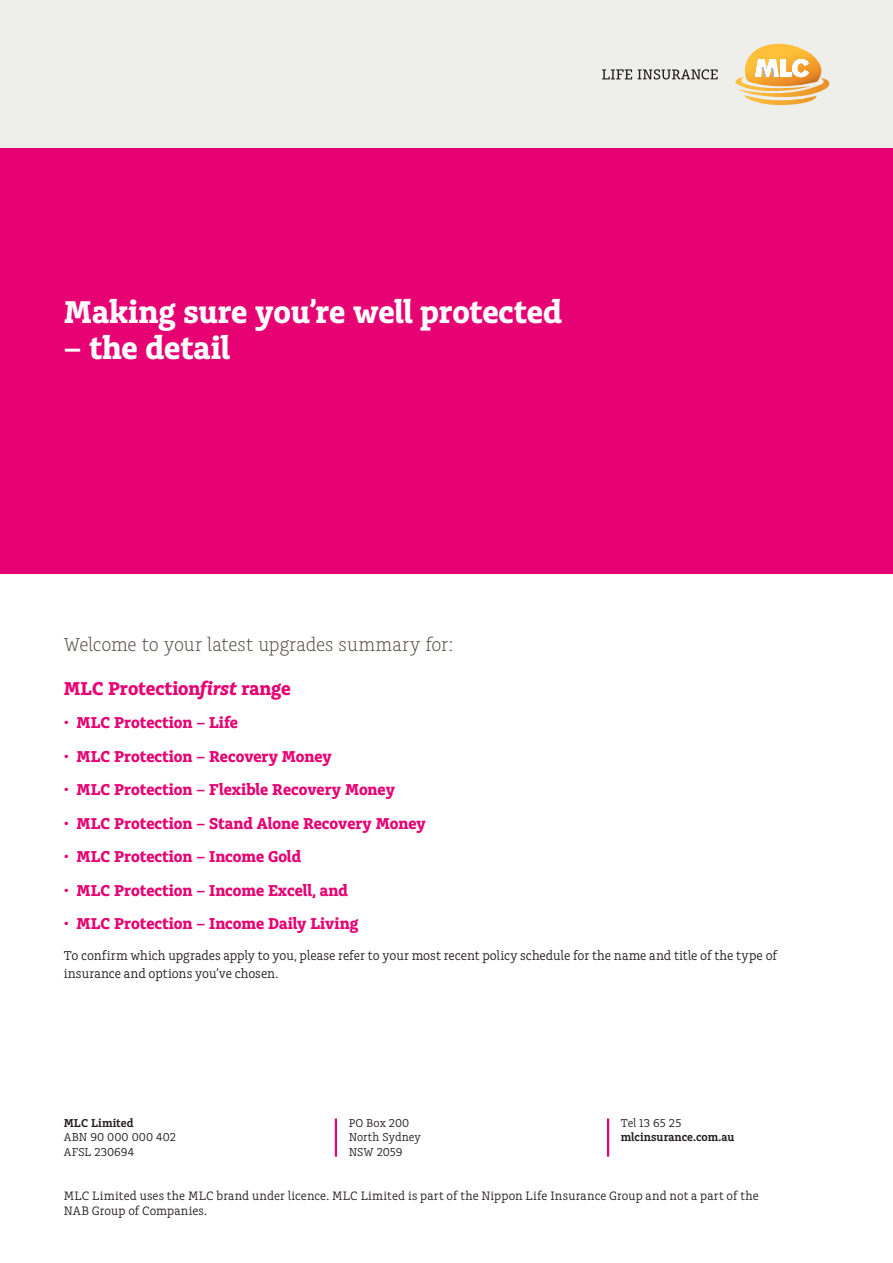
<style>
.page{position:relative;width:893px;height:1263px;background:#fff}
.page>*{position:absolute;margin:0;border:0;box-sizing:border-box;transform-origin:0 0}
.t1{font:700 33px "Charlie Std";letter-spacing:-.005em;color:#fff}
.t2{font:300 19.5px "Charlie Std";letter-spacing:-.005em;color:#4d453f}
.t3{font:700 19.5px "Charlie Std";color:#e60272}
.t4{font:700 16.5px "Charlie Std";color:#e60272}
.t5{font:13.5px/18px "Charlie Std";letter-spacing:-.005em;color:#231f20}
.t6{font:12.75px/15px "Charlie Std";letter-spacing:.01em;color:#231f20}
.t7{font:12px/14.2px "Charlie Std";letter-spacing:.005em;color:#231f20}
.t8{font:600 12px "Charlie Std";letter-spacing:.005em;color:#231f20}
.s1{font-style:italic}
</style>
<div class="page">
<div style="left:0;top:0;width:893px;height:149px;background:#eeeeeb"></div>
<div style="left:0;top:149px;width:893px;height:425px;background:#e60272"></div>
<svg style="left:602px;top:69px;width:30px;height:10px"></svg>
<svg style="left:638px;top:69px;width:80px;height:11px"></svg>
<svg style="left:735px;top:44px;width:94px;height:61px"></svg>
<hr style="left:335px;top:1118px;width:2px;height:39px;background:#e60272">
<hr style="left:607px;top:1118px;width:2px;height:39px;background:#e60272">
<h1 class="t1" style="left:64px;top:293px;width:500px">Making sure you’re well protected</h1>
<h1 class="t1" style="left:64px;top:329px;width:168px">– the detail</h1>
<p class="t2" style="left:64px;top:633px;width:392px">Welcome to your latest upgrades summary for:</p>
<p class="t3" style="left:64px;top:677px;width:228px">MLC Protection<span class="s1">first</span> range</p>
<p class="t4" style="left:64px;top:713px;width:176px">• MLC Protection – Life</p>
<p class="t4" style="left:64px;top:747px;width:270px">• MLC Protection – Recovery Money</p>
<p class="t4" style="left:64px;top:780px;width:333px">• MLC Protection – Flexible Recovery Money</p>
<p class="t4" style="left:64px;top:814px;width:363px">• MLC Protection – Stand Alone Recovery Money</p>
<p class="t4" style="left:64px;top:847px;width:239px">• MLC Protection – Income Gold</p>
<p class="t4" style="left:64px;top:881px;width:286px">• MLC Protection – Income Excell, and</p>
<p class="t4" style="left:64px;top:914px;width:296px">• MLC Protection – Income Daily Living</p>
<p class="t5" style="left:64px;top:947px;width:715px">To confirm which upgrades apply to you, please refer to your most recent policy schedule for the name and title of the type of insurance and options you’ve chosen.</p>
<p class="t8" style="left:64px;top:1116px;width:71px">MLC Limited</p>
<p class="t7" style="left:64px;top:1130px;width:114px">ABN 90 000 000 402<br>AFSL 230694</p>
<p class="t7" style="left:349px;top:1116px;width:74px">PO Box 200<br>North Sydney<br>NSW 2059</p>
<p class="t7" style="left:621px;top:1116px;width:62px">Tel 13 65 25</p>
<p class="t8" style="left:621px;top:1131px;width:115px">mlcinsurance.com.au</p>
<p class="t6" style="left:64px;top:1188px;width:696px">MLC Limited uses the MLC brand under licence. MLC Limited is part of the Nippon Life Insurance Group and not a part of the<br>NAB Group of Companies.</p>
</div>
